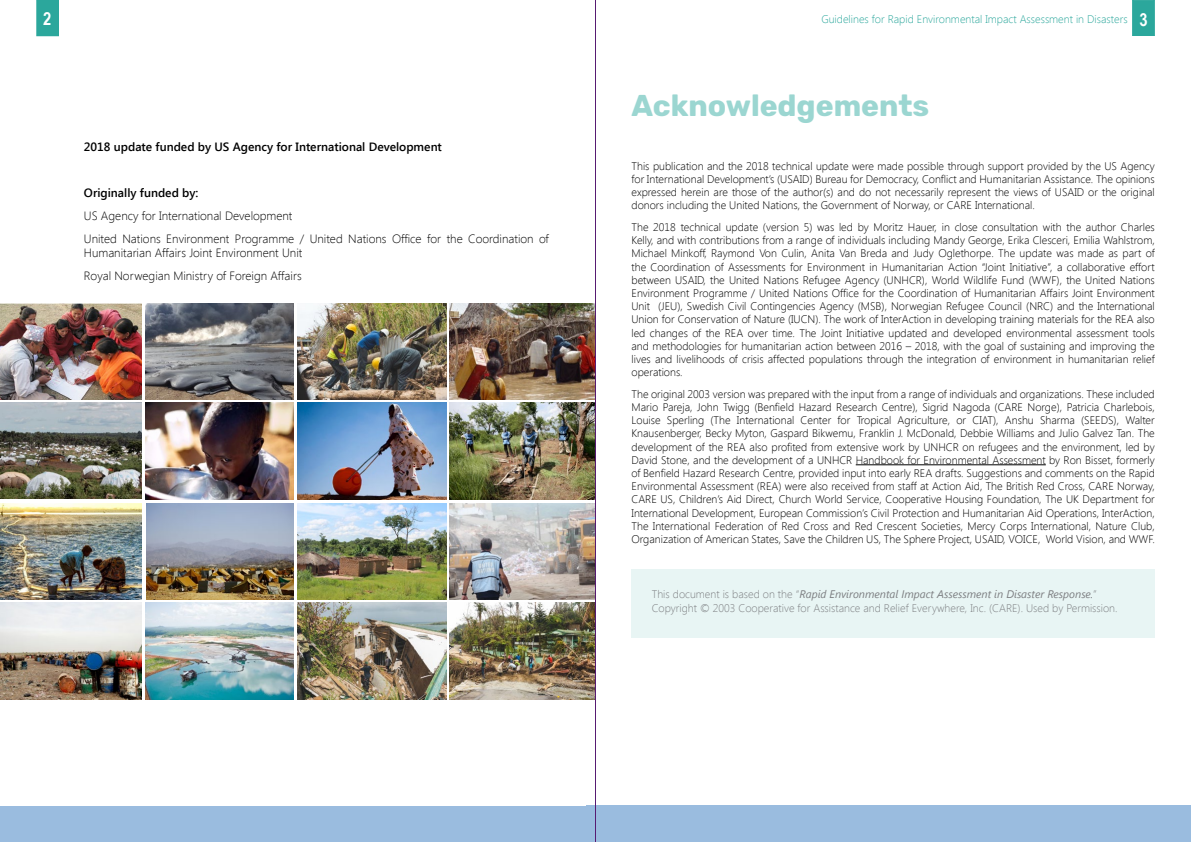
<style>
.page{position:relative;width:1191px;height:842px;background:#fff}
.page>*{position:absolute;margin:0;border:0;box-sizing:border-box;transform-origin:0 0}
.t1{font:700 30px "Rubik";color:#9bd6d1}
.t2{font:700 18px "Arial Narrow";color:#fff}
.t3{font:300 12px/22.9px "Segoe UI";color:#000}
.t4{font:600 12px "Segoe UI";color:#000}
.t5{font:300 11px/13.2px "Segoe UI";color:#000;text-align:justify}
.t6{font:300 11px/13.2px "Segoe UI";color:#7d7f82}
.t7{font:300 11px "Segoe UI";color:#2ba79c}
.s1{font-family:"Arial Narrow";font-weight:700;font-size:18px;color:#fff}
.s2{font-weight:400;font-style:italic}
</style>
<div class="page">
<div style="left:1132px;top:0;width:22px;height:36px;background:#2ba79c;border:1px solid #2ba79c"></div>
<div style="left:586px;top:806px;width:605px;height:36px;background:#9abcdf"></div>
<div style="left:37px;top:0;width:21px;height:36px;background:#2ba79c"></div>
<div style="left:36px;top:0;width:23px;height:36px;border:1px solid #2ba79c"></div>
<div style="left:0;top:806px;width:607px;height:36px;background:#9abcdf"></div>
<hr style="left:595px;top:0;width:1px;height:842px;background:#571b72">
<img style="left:0;top:303px;width:142px;height:97px">
<img style="left:145px;top:303px;width:149px;height:97px">
<img style="left:298px;top:303px;width:148px;height:97px">
<img style="left:450px;top:303px;width:145px;height:97px">
<img style="left:0;top:403px;width:142px;height:95px">
<img style="left:145px;top:403px;width:149px;height:96px">
<img style="left:298px;top:403px;width:148px;height:96px">
<img style="left:450px;top:403px;width:145px;height:96px">
<img style="left:0;top:503px;width:142px;height:97px">
<img style="left:146px;top:503px;width:148px;height:97px">
<img style="left:298px;top:503px;width:148px;height:97px">
<img style="left:450px;top:503px;width:145px;height:97px">
<img style="left:0;top:603px;width:142px;height:96px">
<img style="left:145px;top:603px;width:149px;height:96px">
<img style="left:298px;top:603px;width:148px;height:96px">
<img style="left:450px;top:603px;width:145px;height:96px">
<hr style="left:855px;top:464px;width:190px;height:1px;background:#000">
<div style="left:631px;top:569px;width:524px;height:68px;background:#e8f5f4"></div>
<h2 class="t2" style="left:43px;top:5px;width:10px">2</h2>
<p class="t4" style="left:84px;top:139px;width:359px">2018 update funded by US Agency for International Development</p>
<p class="t4" style="left:84px;top:185px;width:116px">Originally funded by:</p>
<p class="t3" style="left:84px;top:204px;width:466px">US Agency for International Development<br>United Nations Environment Programme / United Nations Office for the Coordination of</p>
<p class="t3" style="left:84px;top:241px;width:220px">Humanitarian Affairs Joint Environment Unit<br>Royal Norwegian Ministry of Foreign Affairs</p>
<p class="t7" style="left:821px;top:12px;width:328px">Guidelines for Rapid Environmental Impact Assessment in Disasters <span class="s1">3</span></p>
<h1 class="t1" style="left:631px;top:88px;width:299px">Acknowledgements</h1>
<p class="t5" style="left:631px;top:159px;width:525px">This publication and the 2018 technical update were made possible through support provided by the US Agency for International Development’s (USAID) Bureau for Democracy, Conflict and Humanitarian Assistance. The opinions expressed herein are those of the author(s) and do not necessarily represent the views of USAID or the original donors including the United Nations, the Government of Norway, or CARE International.</p>
<p class="t5" style="left:631px;top:220px;width:525px">The 2018 technical update (version 5) was led by Moritz Hauer, in close consultation with the author Charles Kelly, and with contributions from a range of individuals including Mandy George, Erika Clesceri, Emilia Wahlstrom, Michael Minkoff, Raymond Von Culin, Anita Van Breda and Judy Oglethorpe. The update was made as part of the Coordination of Assessments for Environment in Humanitarian Action “Joint Initiative”, a collaborative effort between USAID, the United Nations Refugee Agency (UNHCR), World Wildlife Fund (WWF), the United Nations Environment Programme / United Nations Office for the Coordination of Humanitarian Affairs Joint Environment Unit (JEU), Swedish Civil Contingencies Agency (MSB), Norwegian Refugee Council (NRC) and the International Union for Conservation of Nature (IUCN). The work of InterAction in developing training materials for the REA also led changes of the REA over time. The Joint Initiative updated and developed environmental assessment tools and methodologies for humanitarian action between 2016 – 2018, with the goal of sustaining and improving the lives and livelihoods of crisis affected populations through the integration of environment in humanitarian relief operations.</p>
<p class="t5" style="left:631px;top:387px;width:525px">The original 2003 version was prepared with the input from a range of individuals and organizations. These included Mario Pareja, John Twigg (Benfield Hazard Research Centre), Sigrid Nagoda (CARE Norge), Patricia Charlebois, Louise Sperling (The International Center for Tropical Agriculture, or CIAT), Anshu Sharma (SEEDS), Walter Knausenberger, Becky Myton, Gaspard Bikwemu, Franklin J. McDonald, Debbie Williams and Julio Galvez Tan. The development of the REA also profited from extensive work by UNHCR on refugees and the environment, led by David Stone, and the development of a UNHCR Handbook for Environmental Assessment by Ron Bisset, formerly of Benfield Hazard Research Centre, provided input into early REA drafts. Suggestions and comments on the Rapid Environmental Assessment (REA) were also received from staff at Action Aid, The British Red Cross, CARE Norway, CARE US, Children’s Aid Direct, Church World Service, Cooperative Housing Foundation, The UK Department for International Development, European Commission’s Civil Protection and Humanitarian Aid Operations, InterAction, The International Federation of Red Cross and Red Crescent Societies, Mercy Corps International, Nature Club, Organization of American States, Save the Children US, The Sphere Project, USAID, VOICE, World Vision, and WWF.</p>
<p class="t6" style="left:652px;top:587px;width:467px">This document is based on the “<span class="s2">Rapid Environmental Impact Assessment in Disaster Response.</span>”<br>Copyright © 2003 Cooperative for Assistance and Relief Everywhere, Inc. (CARE). Used by Permission.</p>
</div>
